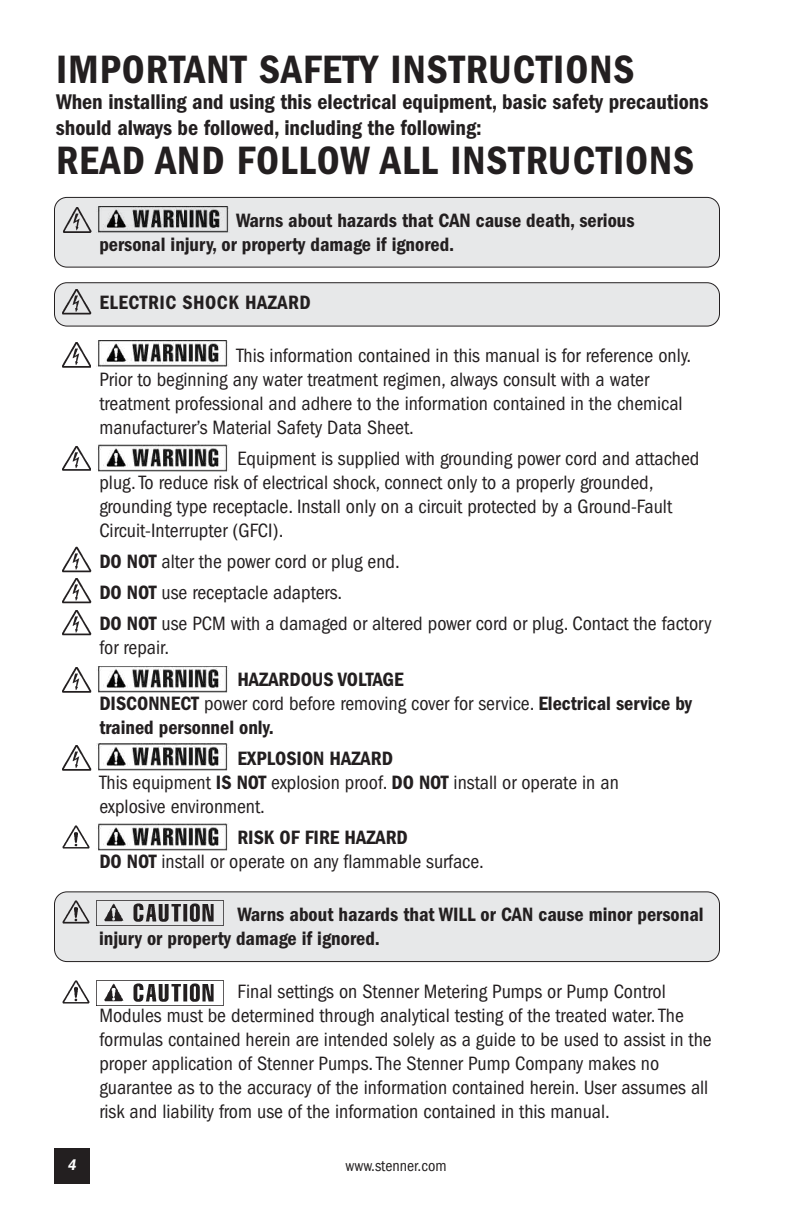
<style>
.page{position:relative;width:792px;height:1224px;background:#fff}
.page>*{position:absolute;margin:0;border:0;box-sizing:border-box;transform-origin:0 0}
.t1{font:600 condensed 41px "Franklin Gothic";letter-spacing:.025em;color:#231f20}
.t2{font:600 condensed 22px/26px "Franklin Gothic";color:#231f20}
.t3{font:condensed 20px/24px "Franklin Gothic";color:#231f20}
.t4{font:600 condensed 20px/24px "Franklin Gothic";color:#231f20}
.t5{font:600 condensed 20px "Franklin Gothic";letter-spacing:.025em;color:#231f20}
.t6{font:condensed 16px "Franklin Gothic";color:#231f20}
.t7{font:italic 600 condensed 16px "Franklin Gothic";color:#fff}
.s1{font-weight:600}
.s2{font-weight:400}
</style>
<div class="page">
<div style="left:54px;top:283px;width:666px;height:43px;background:#e7e8e9;border-radius:12px"></div>
<div style="left:54px;top:282px;width:666px;height:45px;border:2px solid #231f20;border-radius:13px"></div>
<img style="left:62px;top:289px;width:30px;height:26px">
<div style="left:54px;top:892px;width:666px;height:70px;background:#e7e8e9;border-radius:12px"></div>
<div style="left:54px;top:891px;width:666px;height:71px;border:2px solid #231f20;border-radius:13px"></div>
<div style="left:54px;top:197px;width:666px;height:70px;background:#e7e8e9;border-radius:12px"></div>
<div style="left:54px;top:197px;width:666px;height:71px;border:2px solid #231f20;border-radius:13px"></div>
<div style="left:54px;top:1148px;width:36px;height:36px;background:#231f20"></div>
<img style="left:62px;top:547px;width:30px;height:26px">
<img style="left:62px;top:578px;width:30px;height:26px">
<img style="left:62px;top:610px;width:30px;height:26px">
<img style="left:98px;top:666px;width:131px;height:26px">
<img style="left:62px;top:667px;width:29px;height:25px">
<img style="left:96px;top:744px;width:133px;height:26px">
<img style="left:62px;top:745px;width:29px;height:25px">
<img style="left:98px;top:823px;width:130px;height:27px">
<img style="left:62px;top:825px;width:28px;height:24px">
<img style="left:98px;top:206px;width:131px;height:26px">
<img style="left:63px;top:207px;width:29px;height:25px">
<img style="left:98px;top:444px;width:130px;height:27px">
<img style="left:62px;top:446px;width:29px;height:25px">
<img style="left:97px;top:900px;width:126px;height:22px">
<img style="left:62px;top:900px;width:28px;height:24px">
<img style="left:96px;top:341px;width:133px;height:26px">
<img style="left:62px;top:342px;width:29px;height:25px">
<img style="left:97px;top:980px;width:126px;height:22px">
<img style="left:62px;top:980px;width:28px;height:24px">
<h1 class="t1" style="left:56px;top:56px;width:580px">IMPORTANT SAFETY INSTRUCTIONS</h1>
<p class="t2" style="left:56px;top:91px;width:654px">When installing and using this electrical equipment, basic safety precautions should always be followed, including the following:</p>
<h1 class="t1" style="left:56px;top:147px;width:640px">READ AND FOLLOW ALL INSTRUCTIONS</h1>
<p class="t4" style="left:99px;top:210px;width:537px;text-indent:137px">Warns about hazards that CAN cause death, serious personal injury, or property damage if ignored.</p>
<p class="t5" style="left:99px;top:295px;width:213px">ELECTRIC SHOCK HAZARD</p>
<p class="t3" style="left:99px;top:345px;width:593px;text-indent:137px">This information contained in this manual is for reference only.<br>Prior to beginning any water treatment regimen, always consult with a water treatment professional and adhere to the information contained in the chemical manufacturer’s Material Safety Data Sheet.</p>
<p class="t3" style="left:99px;top:448px;width:602px;text-indent:138px">Equipment is supplied with grounding power cord and attached plug.To reduce risk of electrical shock, connect only to a properly grounded, grounding type receptacle. Install only on a circuit protected by a Ground-Fault Circuit-Interrupter (GFCI).</p>
<p class="t3" style="left:99px;top:547px;width:614px;line-height:31.2px"><span class="s1">DO NOT</span> alter the power cord or plug end.<br><span class="s1">DO NOT</span> use receptacle adapters.<br><span class="s1">DO NOT</span> use PCM with a damaged or altered power cord or plug. Contact the factory</p>
<p class="t3" style="left:99px;top:637px;width:71px">for repair.</p>
<p class="t4" style="left:99px;top:669px;width:594px;text-indent:138px">HAZARDOUS VOLTAGE<br>DISCONNECT <span class="s2">power cord before removing cover for service.</span> Electrical service by trained personnel only.</p>
<p class="t3" style="left:99px;top:748px;width:521px;text-indent:138px"><span class="s1">EXPLOSION HAZARD<br></span>This equipment <span class="s1">IS NOT</span> explosion proof. <span class="s1">DO NOT</span> install or operate in an explosive environment.</p>
<p class="t3" style="left:99px;top:827px;width:386px;text-indent:138px"><span class="s1">RISK OF FIRE HAZARD<br>DO NOT</span> install or operate on any flammable surface.</p>
<p class="t4" style="left:99px;top:904px;width:606px;text-indent:138px">Warns about hazards that WILL or CAN cause minor personal injury or property damage if ignored.</p>
<p class="t3" style="left:99px;top:981px;width:614px;text-indent:138px">Final settings on Stenner Metering Pumps or Pump Control Modules must be determined through analytical testing of the treated water.The formulas contained herein are intended solely as a guide to be used to assist in the proper application of Stenner Pumps.The Stenner Pump Company makes no guarantee as to the accuracy of the information contained herein. User assumes all risk and liability from use of the information contained in this manual.</p>
<p class="t7" style="left:68px;top:1159px;width:10px">4</p>
<p class="t6" style="left:345px;top:1160px;width:103px">www.stenner.com</p>
</div>
